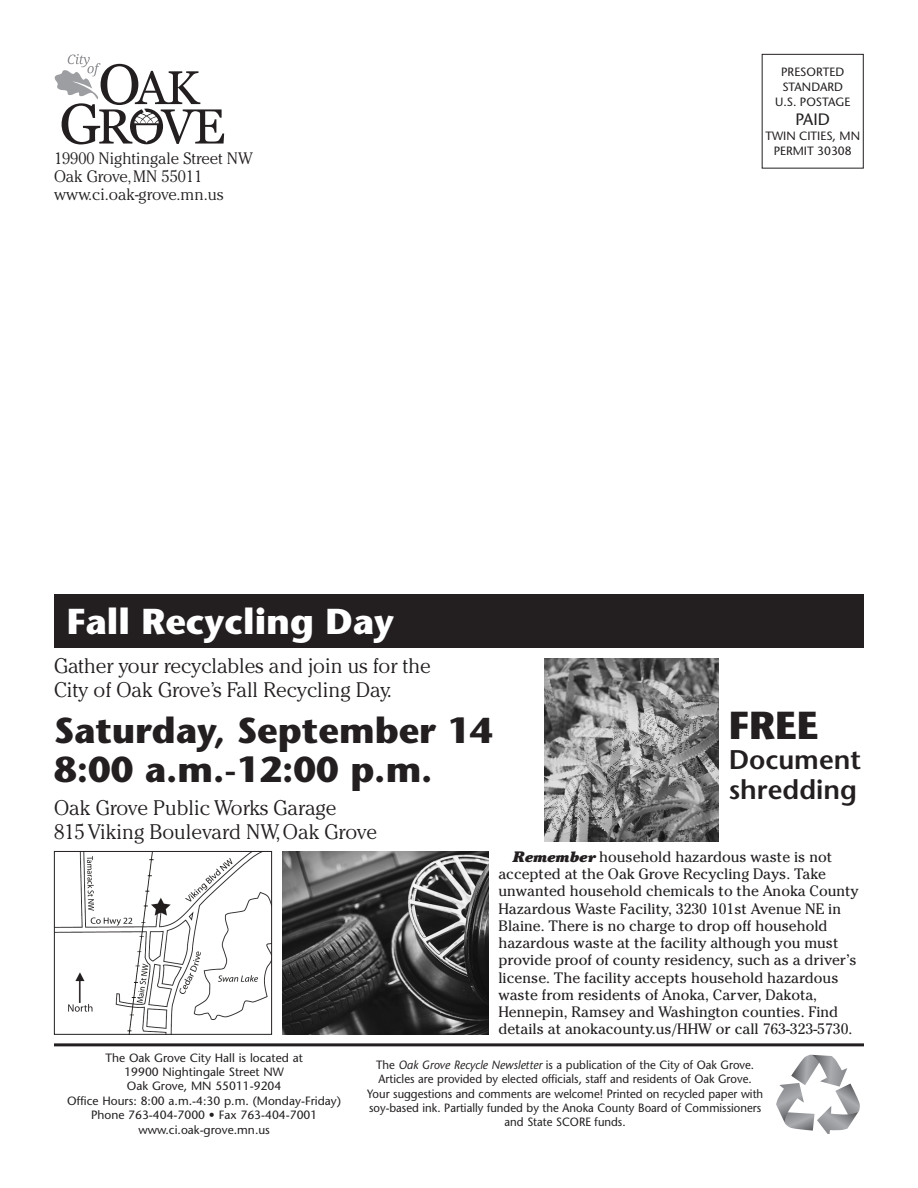
<style>
.page{position:relative;width:918px;height:1188px;background:#fff}
.page>*{position:absolute;margin:0;border:0;box-sizing:border-box;transform-origin:0 0}
.Heading{font:700 39px "Stone Sans Std";color:#231f20}
.Heading-2{font:700 36px "Stone Sans Std";color:#231f20}
.Heading-3{font:700 36px "Stone Sans Std";color:#fff}
.Heading-4{font:600 27px/30px "Stone Sans Std";color:#231f20}
.Body{font:300 21px/24px "Cheltenham Std";color:#231f20}
.Body-2{font:300 16.5px "Cheltenham Std";color:#231f20}
.Text{font:500 16.5px "Stone Sans Std";color:#231f20}
.Body-3{font:15px/17.2px "Cheltenham Std";color:#231f20}
.Text-2{font:500 12px/14.4px "Stone Sans Std";color:#231f20;text-align:center;scale:.95 1}
.Text-3{font:500 12px/15px "Stone Sans Std";color:#231f20}
.s1{font-weight:900;font-style:italic}
.s2{font-style:italic}
</style>
<div class="page">
<svg style="left:776px;top:1055px;width:84px;height:79px"></svg>
<div style="left:54px;top:594px;width:810px;height:54px;background:#231f20"></div>
<img style="left:56px;top:853px;width:214px;height:180px">
<svg style="left:168px;top:929px;width:20px;height:12px"></svg>
<div style="left:54px;top:851px;width:218px;height:184px;border:1px solid #231f20"></div>
<div style="left:762px;top:54px;width:102px;height:114px;border:1px solid #231f20"></div>
<svg style="left:54px;top:54px;width:170px;height:90px"></svg>
<img style="left:545px;top:658px;width:174px;height:183px">
<img style="left:282px;top:851px;width:206px;height:184px">
<hr style="left:54px;top:1043px;width:810px;height:3px;background:#231f20">
<p class="Body-2" style="left:54px;top:149px;width:200px">19900 Nightingale Street NW</p>
<p class="Body-2" style="left:54px;top:167px;width:150px">Oak Grove, MN 55011</p>
<p class="Body-2" style="left:54px;top:185px;width:171px">www.ci.oak-grove.mn.us</p>
<p class="Heading-3" style="left:67px;top:600px;width:329px">Fall Recycling Day</p>
<p class="Body" style="left:54px;top:654px;width:378px">Gather your recyclables and join us for the<br>City of Oak Grove’s Fall Recycling Day.</p>
<p class="Heading-2" style="left:54px;top:709px;width:440px">Saturday, September 14</p>
<p class="Heading-2" style="left:54px;top:748px;width:380px">8:00 a.m.-12:00 p.m.</p>
<p class="Body" style="left:54px;top:795px;width:284px">Oak Grove Public Works Garage</p>
<p class="Body" style="left:54px;top:819px;width:325px">815 Viking Boulevard NW, Oak Grove</p>
<p class="Text-3" style="left:781px;top:64px;width:65px">PRESORTED<br>STANDARD</p>
<p class="Text-3" style="left:775px;top:94px;width:77px">U.S. POSTAGE</p>
<p class="Text" style="left:796px;top:110px;width:36px">PAID</p>
<p class="Text-3" style="left:765px;top:129px;width:96px;text-align:center">TWIN CITIES, MN<br>PERMIT 30308</p>
<p class="Heading" style="left:729px;top:702px;width:91px">FREE</p>
<p class="Heading-4" style="left:729px;top:744px;width:134px">Document shredding</p>
<p class="Text-3" style="left:106px;top:1050px;width:199px">The Oak Grove City Hall is located at</p>
<p class="Text-3" style="left:124px;top:1064px;width:161px">19900 Nightingale Street NW</p>
<p class="Text-3" style="left:127px;top:1079px;width:156px">Oak Grove, MN 55011-9204</p>
<p class="Text-3" style="left:67px;top:1093px;width:275px">Office Hours: 8:00 a.m.-4:30 p.m. (Monday-Friday)</p>
<p class="Text-3" style="left:91px;top:1108px;width:228px">Phone 763-404-7000 • Fax 763-404-7001</p>
<p class="Text-3" style="left:138px;top:1122px;width:133px">www.ci.oak-grove.mn.us</p>
<p class="Body-3" style="left:498px;top:848px;width:362px;text-indent:14px"><span class="s1">Remember</span> household hazardous waste is not accepted at the Oak Grove Recycling Days. Take unwanted household chemicals to the Anoka County Hazardous Waste Facility, 3230 101st Avenue NE in Blaine. There is no charge to drop off household hazardous waste at the facility although you must provide proof of county residency, such as a driver’s license. The facility accepts household hazardous waste from residents of Anoka, Carver, Dakota, Hennepin, Ramsey and Washington counties. Find details at anokacounty.us/HHW or call 763-323-5730.</p>
<p class="Text-2" style="left:367px;top:1057px;width:419px">The <span class="s2">Oak Grove Recycle Newsletter</span> is a publication of the City of Oak Grove.<br>Articles are provided by elected officials, staff and residents of Oak Grove.<br>Your suggestions and comments are welcome! Printed on recycled paper with soy-based ink. Partially funded by the Anoka County Board of Commissioners and State SCORE funds.</p>
</div>
